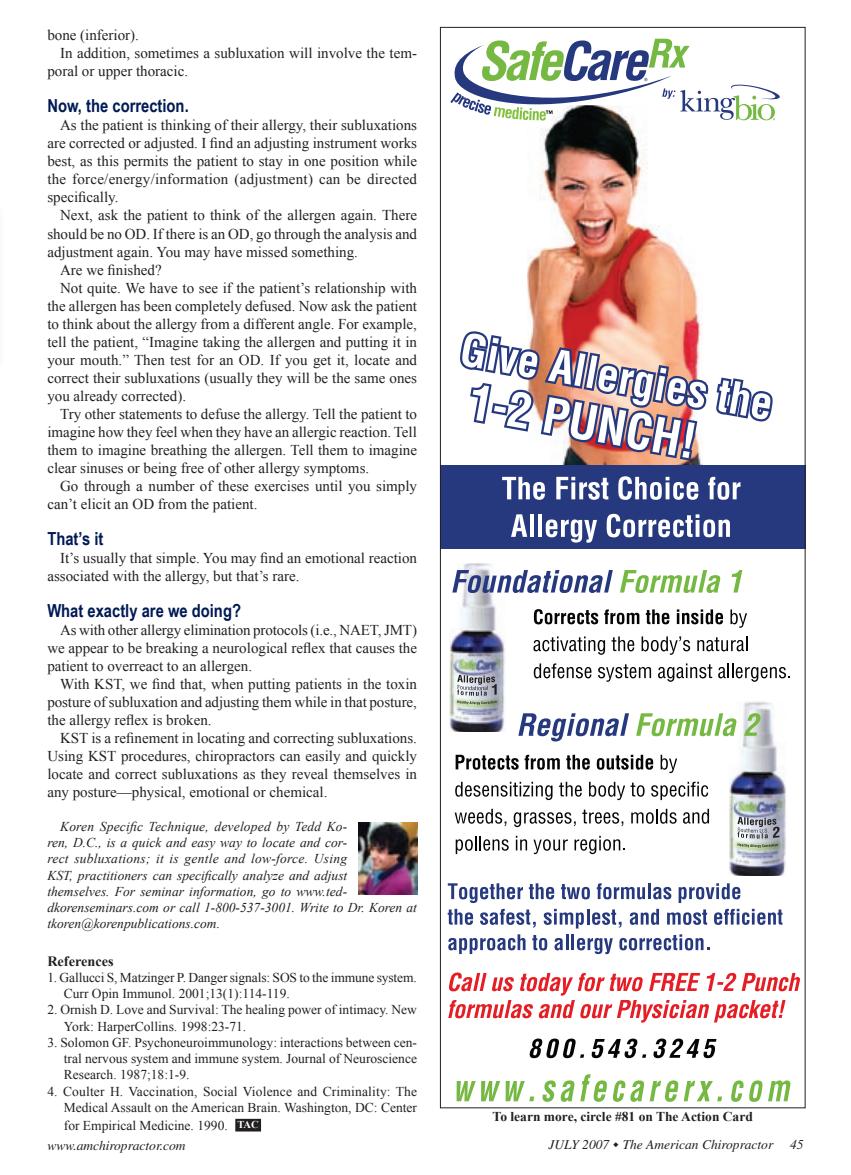
<style>
.page{position:relative;width:851px;height:1175px;background:#fff}
.page>*{position:absolute;margin:0;border:0;box-sizing:border-box;transform-origin:0 0}
.Headings{font:700 18px "Arial Narrow";color:#001954}
.Body{font:15px/18px "Times New Roman";color:#231f20;text-align:justify}
.Body_no_Indent{font:700 14.25px "Times New Roman";color:#231f20}
.TABS{font:13.5px/16.2px "Times New Roman";color:#231f20}
.Bio{font:italic 13.5px/16.2px "Times New Roman";color:#231f20}
.t1{font:italic 13.5px "Times";color:#231f20}
.t2{font:700 13.5px "Times New Roman";color:#231f20}
.t3{font:700 10.5px "Times New Roman";color:#fff}
</style>
<div class="page">
<img style="left:359px;top:822px;width:58px;height:72px">
<div style="left:236px;top:1119px;width:24px;height:11px;background:#231f20"></div>
<div style="left:235px;top:1118px;width:26px;height:13px;border:2px solid #231f20"></div>
<img style="left:527px;top:121px;width:175px;height:344px">
<img style="left:449px;top:563px;width:56px;height:169px">
<svg style="left:457px;top:675px;width:39px;height:30px"></svg>
<img style="left:729px;top:701px;width:57px;height:175px">
<svg style="left:737px;top:816px;width:42px;height:31px"></svg>
<svg style="left:518px;top:713px;width:111px;height:28px"></svg>
<svg style="left:636px;top:713px;width:101px;height:23px"></svg>
<svg style="left:744px;top:713px;width:17px;height:22px"></svg>
<svg style="left:452px;top:570px;width:160px;height:23px"></svg>
<svg style="left:620px;top:570px;width:100px;height:23px"></svg>
<svg style="left:731px;top:570px;width:11px;height:22px"></svg>
<div style="left:440px;top:465px;width:365px;height:84px;background:#26397e"></div>
<svg style="left:450px;top:39px;width:330px;height:82px"></svg>
<svg style="left:502px;top:477px;width:43px;height:23px"></svg>
<svg style="left:556px;top:477px;width:52px;height:23px"></svg>
<svg style="left:618px;top:476px;width:80px;height:24px"></svg>
<svg style="left:708px;top:477px;width:32px;height:23px"></svg>
<svg style="left:511px;top:514px;width:16px;height:23px"></svg>
<svg style="left:530px;top:514px;width:3px;height:23px"></svg>
<hr style="left:538px;top:514px;width:4px;height:23px;background:#fff">
<svg style="left:545px;top:519px;width:52px;height:24px"></svg>
<svg style="left:606px;top:514px;width:124px;height:23px"></svg>
<svg style="left:460px;top:331px;width:313px;height:132px"></svg>
<svg style="left:534px;top:609px;width:64px;height:15px"></svg>
<svg style="left:604px;top:609px;width:35px;height:15px"></svg>
<svg style="left:645px;top:609px;width:24px;height:15px"></svg>
<svg style="left:676px;top:609px;width:47px;height:15px"></svg>
<svg style="left:730px;top:609px;width:17px;height:19px"></svg>
<svg style="left:533px;top:636px;width:72px;height:19px"></svg>
<svg style="left:611px;top:636px;width:23px;height:15px"></svg>
<svg style="left:641px;top:636px;width:49px;height:19px"></svg>
<svg style="left:697px;top:636px;width:50px;height:15px"></svg>
<svg style="left:533px;top:663px;width:58px;height:15px"></svg>
<svg style="left:598px;top:664px;width:53px;height:18px"></svg>
<svg style="left:658px;top:663px;width:54px;height:19px"></svg>
<svg style="left:718px;top:663px;width:72px;height:19px"></svg>
<svg style="left:455px;top:754px;width:63px;height:15px"></svg>
<svg style="left:524px;top:754px;width:35px;height:15px"></svg>
<svg style="left:566px;top:754px;width:23px;height:15px"></svg>
<svg style="left:596px;top:754px;width:57px;height:15px"></svg>
<svg style="left:660px;top:754px;width:17px;height:19px"></svg>
<svg style="left:455px;top:781px;width:97px;height:19px"></svg>
<svg style="left:559px;top:781px;width:23px;height:15px"></svg>
<svg style="left:589px;top:781px;width:55px;height:19px"></svg>
<svg style="left:651px;top:781px;width:57px;height:19px"></svg>
<svg style="left:454px;top:808px;width:52px;height:18px"></svg>
<svg style="left:513px;top:812px;width:62px;height:15px"></svg>
<svg style="left:582px;top:809px;width:41px;height:17px"></svg>
<svg style="left:631px;top:808px;width:45px;height:15px"></svg>
<svg style="left:683px;top:808px;width:26px;height:15px"></svg>
<svg style="left:455px;top:836px;width:53px;height:18px"></svg>
<svg style="left:516px;top:835px;width:11px;height:15px"></svg>
<svg style="left:533px;top:839px;width:35px;height:15px"></svg>
<svg style="left:574px;top:835px;width:51px;height:19px"></svg>
<svg style="left:448px;top:972px;width:352px;height:51px"></svg>
<svg style="left:447px;top:883px;width:335px;height:45px"></svg>
<svg style="left:448px;top:934px;width:77px;height:20px"></svg>
<svg style="left:532px;top:935px;width:15px;height:15px"></svg>
<svg style="left:554px;top:938px;width:9px;height:12px"></svg>
<hr style="left:565px;top:934px;width:3px;height:16px;background:#26397e">
<hr style="left:571px;top:934px;width:3px;height:16px;background:#26397e">
<svg style="left:576px;top:938px;width:36px;height:16px"></svg>
<svg style="left:619px;top:934px;width:90px;height:16px"></svg>
<svg style="left:529px;top:1038px;width:55px;height:20px"></svg>
<svg style="left:591px;top:1038px;width:55px;height:20px"></svg>
<svg style="left:653px;top:1038px;width:63px;height:20px"></svg>
<svg style="left:456px;top:1081px;width:19px;height:20px"></svg>
<svg style="left:481px;top:1081px;width:53px;height:20px"></svg>
<svg style="left:542px;top:1074px;width:180px;height:27px"></svg>
<svg style="left:731px;top:1080px;width:59px;height:21px"></svg>
<hr style="left:0;top:198px;width:3px;height:179px;background:#fafafa">
<p class="Body" style="left:47px;top:26px;width:93px">bone (inferior).</p>
<p class="Body" style="left:47px;top:44px;width:371px;text-indent:13px">In addition, sometimes a subluxation will involve the tem&shy;poral or upper thoracic.</p>
<p class="Headings" style="left:47px;top:92px;width:143px">Now, the correction.</p>
<p class="Body" style="left:47px;top:116px;width:371px;text-indent:13px">As the patient is thinking of their allergy, their subluxations are corrected or adjusted. I find an adjusting instrument works best, as this permits the patient to stay in one position while the force/energy/information (adjustment) can be directed specifically.</p>
<p class="Body" style="left:47px;top:206px;width:371px;text-indent:13px">Next, ask the patient to think of the allergen again. There should be no OD. If there is an OD, go through the analysis and adjustment again. You may have missed something.</p>
<p class="Body" style="left:60px;top:260px;width:103px">Are we finished?</p>
<p class="Body" style="left:47px;top:278px;width:371px;text-indent:13px">Not quite. We have to see if the patient’s relationship with the allergen has been completely defused. Now ask the patient to think about the allergy from a different angle. For example, tell the patient, “Imagine taking the allergen and putting it in your mouth.” Then test for an OD. If you get it, locate and correct their subluxations (usually they will be the same ones you already corrected).</p>
<p class="Body" style="left:47px;top:404px;width:371px;text-indent:13px">Try other statements to defuse the allergy. Tell the patient to imagine how they feel when they have an allergic reaction. Tell them to imagine breathing the allergen. Tell them to imagine clear sinuses or being free of other allergy symptoms.</p>
<p class="Body" style="left:47px;top:476px;width:371px;text-indent:13px">Go through a number of these exercises until you simply can’t elicit an OD from the patient.</p>
<p class="Headings" style="left:47px;top:524px;width:58px">That’s it</p>
<p class="Body" style="left:47px;top:548px;width:371px;text-indent:13px">It’s usually that simple. You may find an emotional reaction associated with the allergy, but that’s rare.</p>
<p class="Headings" style="left:47px;top:596px;width:195px">What exactly are we doing?</p>
<p class="Body" style="left:47px;top:620px;width:371px;text-indent:13px">As with other allergy elimination protocols (i.e., NAET, JMT) we appear to be breaking a neurological reflex that causes the patient to overreact to an allergen.</p>
<p class="Body" style="left:47px;top:674px;width:371px;text-indent:13px">With KST, we find that, when putting patients in the toxin posture of subluxation and adjusting them while in that posture, the allergy reflex is broken.</p>
<p class="Body" style="left:47px;top:728px;width:371px;text-indent:13px">KST is a refinement in locating and correcting subluxations.<br>Using KST procedures, chiropractors can easily and quickly locate and correct subluxations as they reveal themselves in any posture—physical, emotional or chemical.</p>
<p class="Bio" style="left:47px;top:818px;width:371px;text-indent:13px">Koren Specific Technique, developed by Tedd Ko-<br>ren, D.C., is a quick and easy way to locate and cor-<br>rect subluxations; it is gentle and low-force. Using<br>KST, practitioners can specifically analyze and adjust<br>themselves. For seminar information, go to www.ted&shy;dkorenseminars.com or call 1-800-537-3001. Write to Dr. Koren at tkoren@korenpublications.com.</p>
<p class="Body_no_Indent" style="left:47px;top:951px;width:68px">References</p>
<p class="TABS" style="left:64px;top:969px;width:354px;text-indent:-16px">1. Gallucci S, Matzinger P. Danger signals: SOS to the immune system.<br>Curr Opin Immunol. 2001;13(1):114-119.</p>
<p class="TABS" style="left:64px;top:1001px;width:354px;text-indent:-16px">2. Ornish D. Love and Survival: The healing power of intimacy. New<br>York: HarperCollins. 1998:23-71.</p>
<p class="TABS" style="left:64px;top:1034px;width:354px;text-align:justify;text-indent:-16px">3. Solomon GF. Psychoneuroimmunology: interactions between cen&shy;tral nervous system and immune system. Journal of Neuroscience Research. 1987;18:1-9.</p>
<p class="TABS" style="left:47px;top:1082px;width:371px;text-align:right">4. Coulter H. Vaccination, Social Violence and Criminality: The<br>Medical Assault on the American Brain. Washington, DC: Center</p>
<p class="TABS" style="left:64px;top:1116px;width:165px">for Empirical Medicine. 1990.</p>
<p class="t3" style="left:237px;top:1117px;width:23px">TAC</p>
<p class="t2" style="left:492px;top:1107px;width:262px">To learn more, circle #81 on The Action Card</p>
<p class="t1" style="left:47px;top:1138px;width:140px">www.amchiropractor.com</p>
<p class="t1" style="left:548px;top:1136px;width:257px">JULY 2007 The American Chiropractor 45</p>
</div>
